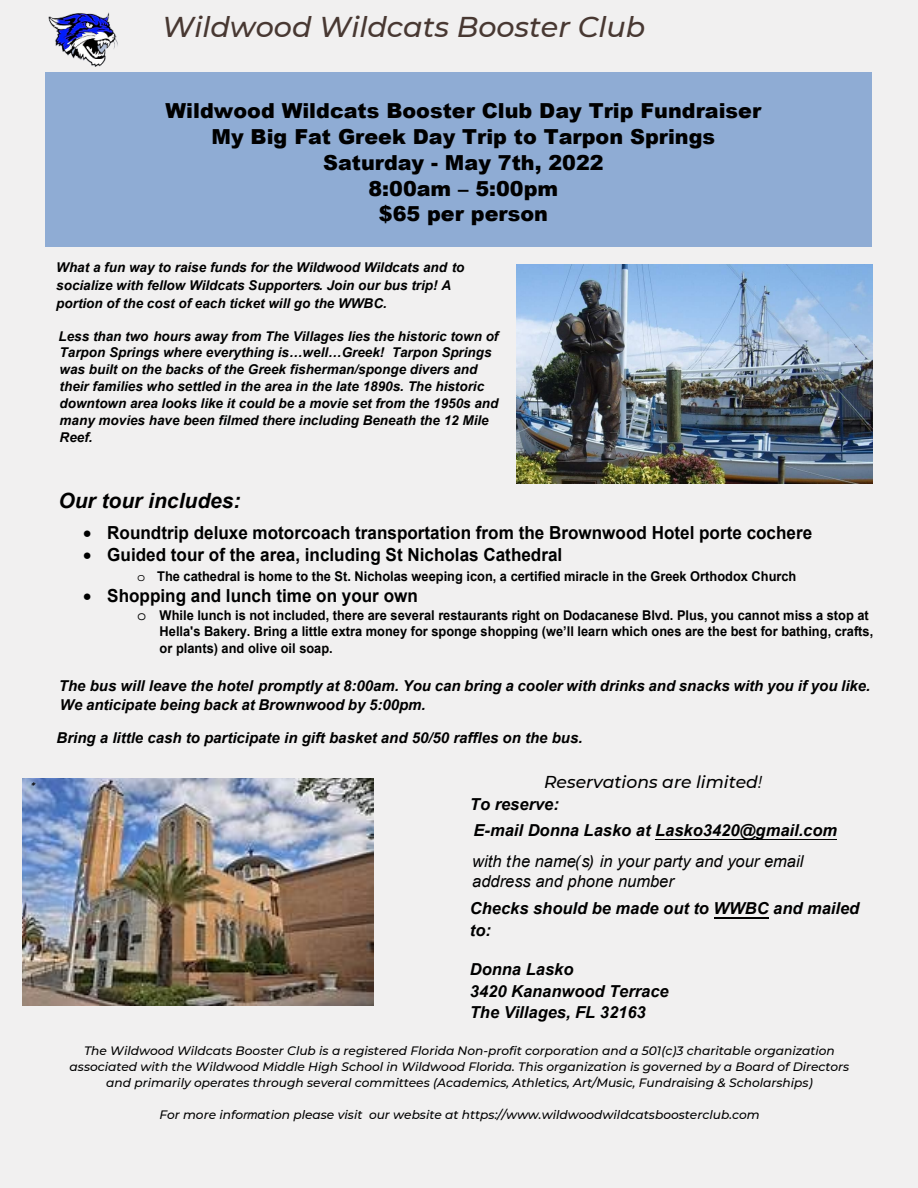
<style>
.page{position:relative;width:918px;height:1188px;background:#f1f0f0}
.page>*{position:absolute;margin:0;border:0;box-sizing:border-box;transform-origin:0 0}
.t1{font:italic 500 28.65px "Montserrat";color:#483832}
.t2{font:italic 700 21px "Arial";color:#000}
.t3{font:900 20.7px/25.8px "Arial";color:#000;text-align:center}
.t4{font:700 18px "Arial";color:#000;scale:.95 1}
.t5{font:italic 500 17.25px "Montserrat";color:#000}
.t6{font:italic 700 16.5px/21.6px "Arial";color:#000}
.t7{font:italic 16.5px/20.1px "Arial";color:#000}
.t8{font:italic 700 15px/18.6px "Arial";color:#000}
.t9{font:italic 700 13.5px/17px "Arial";color:#000}
.t10{font:700 13.5px/16.2px "Arial";color:#000;scale:.95 1}
.t11{font:italic 500 12.15px/15.6px "Montserrat";color:#000;text-align:center}
.t12{font:italic 500 10.8px "Montserrat";color:#000}
.s1{font-family:"Courier Std";font-weight:400}
.s2{font-family:"Courier Std";font-weight:400;font-size:15.15px}
.s3{font-weight:400}
.s4{font-family:"Arial";font-weight:400}
</style>
<div class="page">
<img style="left:516px;top:264px;width:357px;height:220px">
<div style="left:45px;top:73px;width:827px;height:174px;background:#8facd4"></div>
<img style="left:22px;top:779px;width:351px;height:226px">
<img style="left:48px;top:12px;width:70px;height:55px">
<hr style="left:656px;top:839px;width:181px;height:1px;background:#000">
<hr style="left:714px;top:917px;width:54px;height:2px;background:#000">
<p class="t1" style="left:162px;top:10px;width:485px">Wildwood Wildcats Booster Club</p>
<p class="t12" style="left:31px;top:779px;width:6px">*</p>
<p class="t3" style="left:166px;top:97px;width:597px">Wildwood Wildcats Booster Club Day Trip Fundraiser<br>My Big Fat Greek Day Trip to Tarpon Springs<br>Saturday - May 7th, 2022<br>8:00am – 5:00pm<br>$65 per person</p>
<p class="t9" style="left:56px;top:259px;width:410px;line-height:18px">What a fun way to raise funds for the Wildwood Wildcats and to socialize with fellow Wildcats Supporters. Join our bus trip! A portion of the cost of each ticket will go the WWBC.</p>
<p class="t9" style="left:58px;top:328px;width:441px">Less than two hours away from The Villages lies the historic town of Tarpon Springs where everything is…well…Greek! Tarpon Springs was built on the backs of the Greek fisherman/sponge divers and their families who settled in the area in the late 1890s. The historic downtown area looks like it could be a movie set from the 1950s and many movies have been filmed there including Beneath the 12 Mile Reef.</p>
<p class="t2" style="left:58px;top:487px;width:184px">Our tour includes:</p>
<p class="t4" style="left:83px;top:520px;width:769px">• Roundtrip deluxe motorcoach transportation from the Brownwood Hotel porte cochere</p>
<p class="t4" style="left:83px;top:542px;width:506px">• Guided tour of the area, including St Nicholas Cathedral</p>
<p class="t10" style="left:137px;top:568px;width:695px"><span class="s1">o</span> The cathedral is home to the St. Nicholas weeping icon, a certified miracle in the Greek Orthodox Church</p>
<p class="t4" style="left:83px;top:583px;width:354px">• Shopping and lunch time on your own</p>
<p class="t10" style="left:160px;top:607px;width:753px;text-indent:-22px"><span class="s2">o</span> While lunch is not included, there are several restaurants right on Dodacanese Blvd. Plus, you cannot miss a stop at<br>Hella's Bakery. Bring a little extra money for sponge shopping (we’ll learn which ones are the best for bathing, crafts, or plants) and olive oil soap.</p>
<p class="t8" style="left:59px;top:677px;width:813px">The bus will leave the hotel promptly at 8:00am. You can bring a cooler with drinks and snacks with you if you like.<br>We anticipate being back at Brownwood by 5:00pm.</p>
<p class="t8" style="left:57px;top:729px;width:527px">Bring a little cash to participate in gift basket and 50/50 raffles on the bus.</p>
<p class="t5" style="left:544px;top:771px;width:220px">Reservations are limited<span class="s3">!</span></p>
<p class="t6" style="left:470px;top:792px;width:369px;line-height:25.7px">To reserve:<br>E-mail Donna Lasko at Lasko3420@gmail.com</p>
<p class="t7" style="left:472px;top:851px;width:333px">with the name(s) in your party and your email address and phone number</p>
<p class="t6" style="left:470px;top:898px;width:391px">Checks should be made out to WWBC and mailed to:</p>
<p class="t6" style="left:470px;top:959px;width:200px">Donna Lasko<br>3420 Kananwood Terrace<br>The Villages, FL 32163</p>
<p class="t11" style="left:70px;top:1043px;width:781px">The Wildwood Wildcats Booster Club is a registered Florida Non-profit corporation and a 501(c)3 charitable organization associated with the Wildwood Middle High School in Wildwood Florida. This organization is governed by a Board of Directors and primarily operates through several committees (Academics, Athletics, Art/Music, Fundraising &amp; Scholarships)</p>
<p class="t11" style="left:159px;top:1107px;width:602px">For more info<span class="s4">rm</span>ation please visit our website at https://www.wildwoodwildcatsboosterclub.com</p>
</div>
